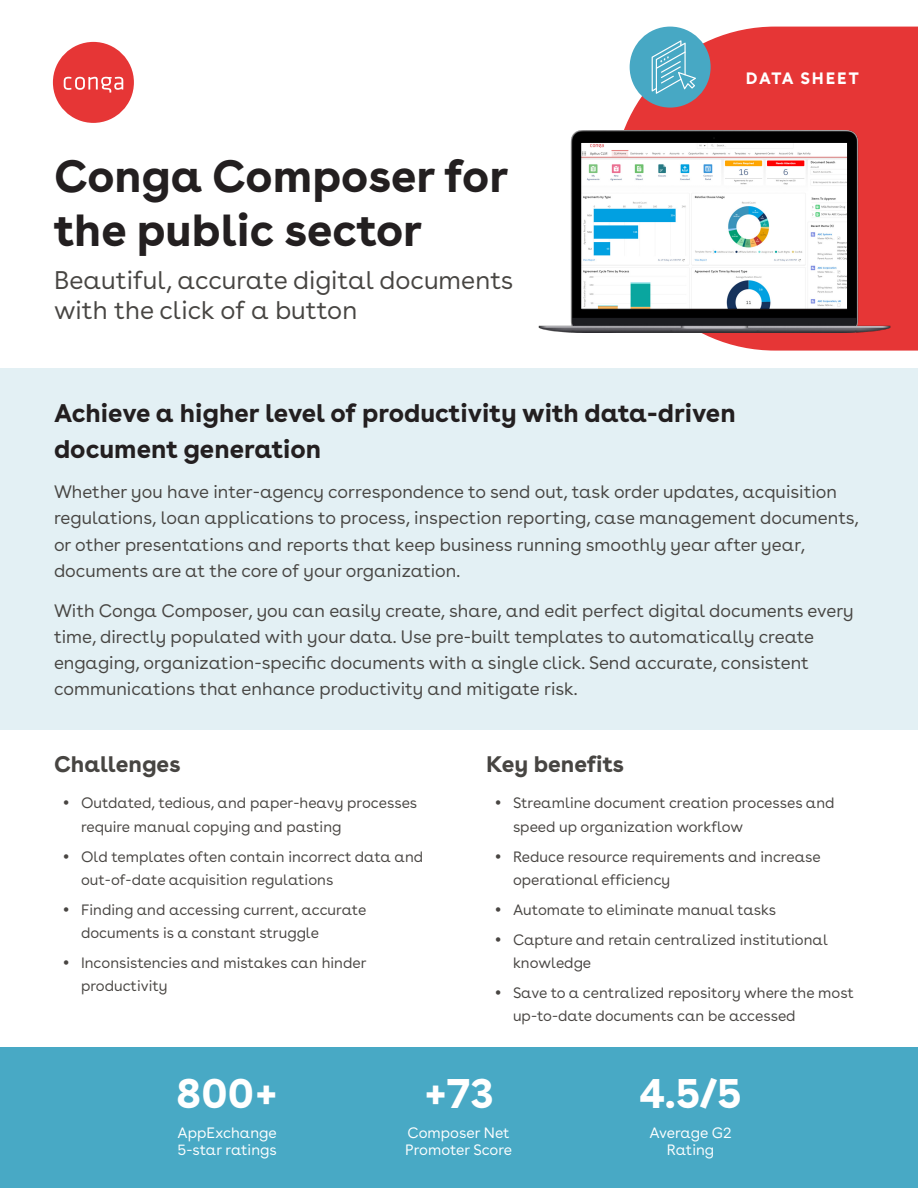
<style>
.page{position:relative;width:918px;height:1188px;background:#fff}
.page>*{position:absolute;margin:0;border:0;box-sizing:border-box;transform-origin:0 0}
.t1{font:700 45px/54px "Buenos Aires";color:#231f20}
.Stat_Percentage{font:700 42px "Buenos Aires";color:#fff}
.H1-Gray{font:700 25.5px/36px "Buenos Aires";color:#231f20}
.Subtitle{font:25.5px/30px "Buenos Aires";color:#474542}
.t2{font:700 22.5px "Buenos Aires";color:#474542}
.Description_Body{font:18px/26.2px "Buenos Aires";color:#474542}
.t3{font:700 16.5px "Buenos Aires";letter-spacing:.11em;color:#fff}
.t4{font:15px/23.2px "Buenos Aires";color:#484542}
.Stat_Body{font:15px/16.5px "Buenos Aires";color:#fff}
</style>
<div class="page">
<div style="left:53px;top:42px;width:81px;height:81px;background:#e63636;border-radius:50%"></div>
<svg style="left:64px;top:77px;width:59px;height:16px"></svg>
<svg style="left:624px;top:27px;width:294px;height:324px;background:#e84a4a"></svg>
<img style="left:538px;top:130px;width:357px;height:203px">
<img style="left:582px;top:143px;width:265px;height:166px">
<div style="left:0;top:1048px;width:918px;height:140px;background:#48a9c5"></div>
<div style="left:630px;top:27px;width:81px;height:81px;background:#47a8c4;border-radius:50%"></div>
<svg style="left:652px;top:40px;width:44px;height:54px"></svg>
<div style="left:0;top:369px;width:918px;height:361px;background:#e3f0f4"></div>
<p class="t1" style="left:54px;top:144px;width:456px">Conga Composer for the public sector</p>
<p class="Subtitle" style="left:54px;top:263px;width:461px">Beautiful, accurate digital documents with the click of a button</p>
<p class="t3" style="left:746px;top:64px;width:114px">DATA SHEET</p>
<p class="H1-Gray" style="left:54px;top:393px;width:683px">Achieve a higher level of productivity with data-driven document generation</p>
<p class="Description_Body" style="left:54px;top:477px;width:806px">Whether you have inter-agency correspondence to send out, task order updates, acquisition regulations, loan applications to process, inspection reporting, case management documents, or other presentations and reports that keep business running smoothly year after year, documents are at the core of your organization.</p>
<p class="Description_Body" style="left:54px;top:596px;width:801px">With Conga Composer, you can easily create, share, and edit perfect digital documents every time, directly populated with your data. Use pre-built templates to automatically create engaging, organization-specific documents with a single click. Send accurate, consistent communications that enhance productivity and mitigate risk.</p>
<h3 class="t2" style="left:54px;top:744px;width:128px">Challenges</h3>
<p class="t4" style="left:81px;top:790px;width:338px">Outdated, tedious, and paper-heavy processes require manual copying and pasting</p>
<p class="t4" style="left:81px;top:843px;width:344px">Old templates often contain incorrect data and out-of-date acquisition regulations</p>
<p class="t4" style="left:81px;top:897px;width:287px">Finding and accessing current, accurate documents is a constant struggle</p>
<p class="t4" style="left:81px;top:950px;width:287px">Inconsistencies and mistakes can hinder productivity</p>
<h3 class="t2" style="left:486px;top:744px;width:139px">Key benefits</h3>
<p class="t4" style="left:513px;top:790px;width:323px">Streamline document creation processes and speed up organization workflow</p>
<p class="t4" style="left:513px;top:843px;width:309px">Reduce resource requirements and increase operational efficiency</p>
<p class="t4" style="left:513px;top:897px;width:265px">Automate to eliminate manual tasks</p>
<p class="t4" style="left:513px;top:927px;width:317px">Capture and retain centralized institutional knowledge</p>
<p class="t4" style="left:513px;top:980px;width:342px">Save to a centralized repository where the most up-to-date documents can be accessed</p>
<p class="Stat_Percentage" style="left:176px;top:1058px;width:104px">800+</p>
<p class="Stat_Body" style="left:178px;top:1124px;width:101px">AppExchange<br>5-star ratings</p>
<p class="Stat_Percentage" style="left:423px;top:1058px;width:72px">+73</p>
<p class="Stat_Body" style="left:405px;top:1124px;width:109px">Composer Net<br>Promoter Score</p>
<p class="Stat_Percentage" style="left:640px;top:1058px;width:104px">4.5/5</p>
<p class="Stat_Body" style="left:649px;top:1124px;width:84px;text-align:center">Average G2<br>Rating</p>
</div>
